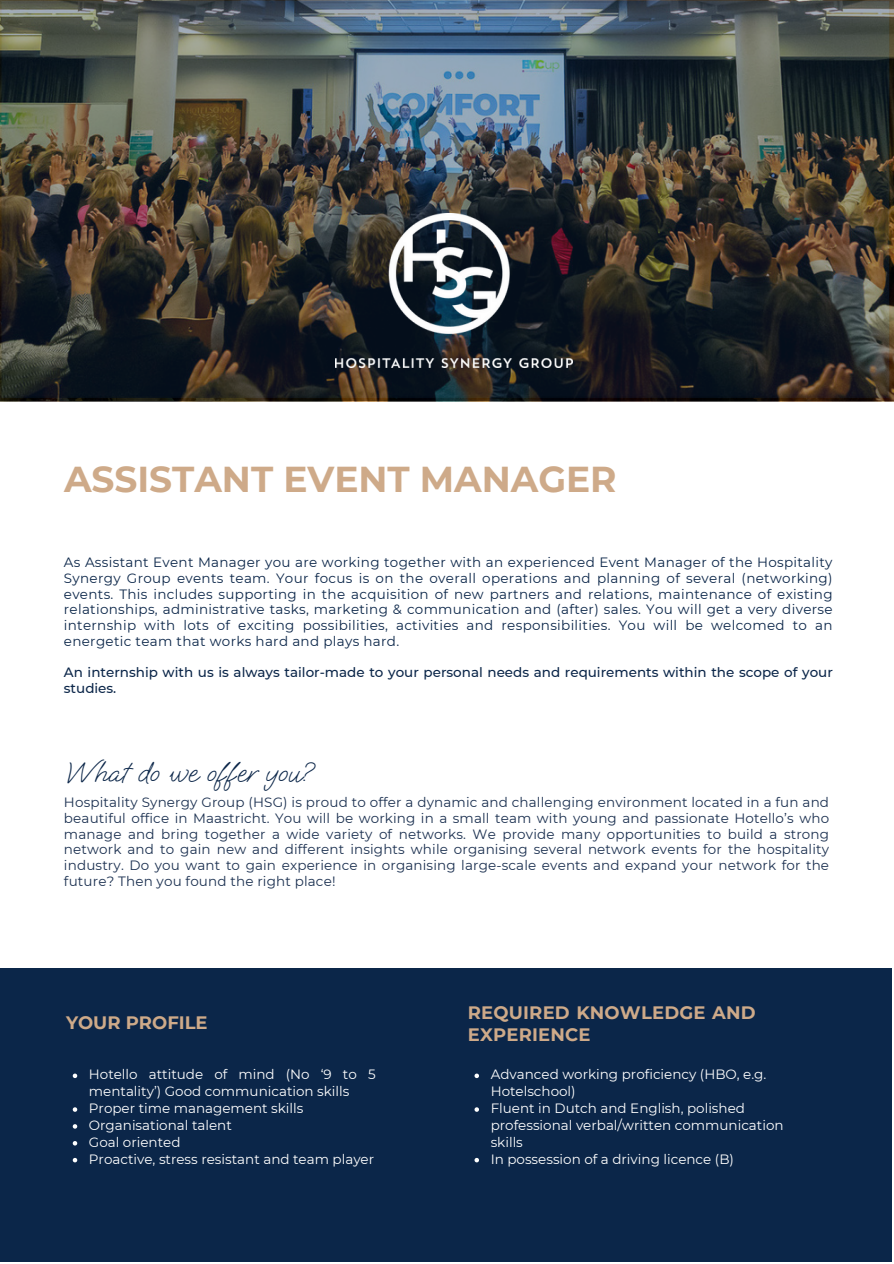
<style>
.page{position:relative;width:894px;height:1264px;background:#fff}
.page>*{position:absolute;margin:0;border:0;box-sizing:border-box;transform-origin:0 0}
.t1{font:700 36px "Montserrat";color:#ceaa89}
.t2{font:30px "Oooh Baby";color:#0b2649}
.t3{font:700 18px/21.3px "Montserrat";letter-spacing:.01em;color:#ceaa89}
.t4{font:13.5px/15.8px "Montserrat";letter-spacing:.025em;color:#0b2649;text-align:justify}
.t5{font:13.5px/15.8px "Montserrat";letter-spacing:.01em;color:#1b3050;text-align:justify}
.t6{font:13.5px/16.8px "Montserrat";color:#fff}
.t7{font:500 13.5px/15.8px "Montserrat";color:#0b2649}
</style>
<div class="page">
<div style="left:0;top:968px;width:891px;height:294px;background:#0b2649"></div>
<img style="left:0;top:0;width:892px;height:402px">
<img style="left:336px;top:213px;width:236px;height:154px">
<svg style="left:73px;top:1073px;width:4px;height:5px"></svg>
<svg style="left:73px;top:1107px;width:4px;height:4px"></svg>
<svg style="left:73px;top:1124px;width:4px;height:4px"></svg>
<svg style="left:73px;top:1141px;width:4px;height:4px"></svg>
<svg style="left:73px;top:1157px;width:4px;height:5px"></svg>
<svg style="left:474px;top:1073px;width:5px;height:5px"></svg>
<svg style="left:474px;top:1107px;width:5px;height:4px"></svg>
<svg style="left:474px;top:1157px;width:5px;height:5px"></svg>
<h3 class="t1" style="left:64px;top:457px;width:554px">ASSISTANT EVENT MANAGER</h3>
<p class="t4" style="left:64px;top:554px;width:770px">As Assistant Event Manager you are working together with an experienced Event Manager of the Hospitality Synergy Group events team. Your focus is on the overall operations and planning of several (networking) events. This includes supporting in the acquisition of new partners and relations, maintenance of existing relationships, administrative tasks, marketing &amp; communication and (after) sales. You will get a very diverse internship with lots of exciting possibilities, activities and responsibilities. You will be welcomed to an energetic team that works hard and plays hard.</p>
<p class="t7" style="left:64px;top:664px;width:770px">An internship with us is always tailor-made to your personal needs and requirements within the scope of your studies.</p>
<p class="t2" style="left:64px;top:754px;width:250px">What do we offer you?</p>
<p class="t5" style="left:64px;top:794px;width:766px">Hospitality Synergy Group (HSG) is proud to offer a dynamic and challenging environment located in a fun and beautiful office in Maastricht. You will be working in a small team with young and passionate Hotello’s who manage and bring together a wide variety of networks. We provide many opportunities to build a strong network and to gain new and different insights while organising several network events for the hospitality industry. Do you want to gain experience in organising large-scale events and expand your network for the future? Then you found the right place!</p>
<p class="t3" style="left:66px;top:1012px;width:143px">YOUR PROFILE</p>
<p class="t3" style="left:467px;top:1002px;width:289px">REQUIRED KNOWLEDGE AND<br>EXPERIENCE</p>
<h1 class="t6" style="left:89px;top:1065px;width:288px">Hotello attitude of mind (No ‘9 to 5 mentality’) Good communication skills</h1>
<p class="t6" style="left:89px;top:1099px;width:216px">Proper time management skills</p>
<h4 class="t6" style="left:89px;top:1116px;width:144px">Organisational talent</h4>
<h2 class="t6" style="left:89px;top:1133px;width:93px">Goal oriented</h2>
<p class="t6" style="left:89px;top:1150px;width:287px">Proactive, stress resistant and team player</p>
<h3 class="t6" style="left:490px;top:1065px;width:277px">Advanced working proficiency (HBO, e.g.<br>Hotelschool)</h3>
<p class="t6" style="left:490px;top:1099px;width:294px">Fluent in Dutch and English, polished professional verbal/written communication skills</p>
<p class="t6" style="left:490px;top:1150px;width:245px">In possession of a driving licence (B)</p>
</div>
